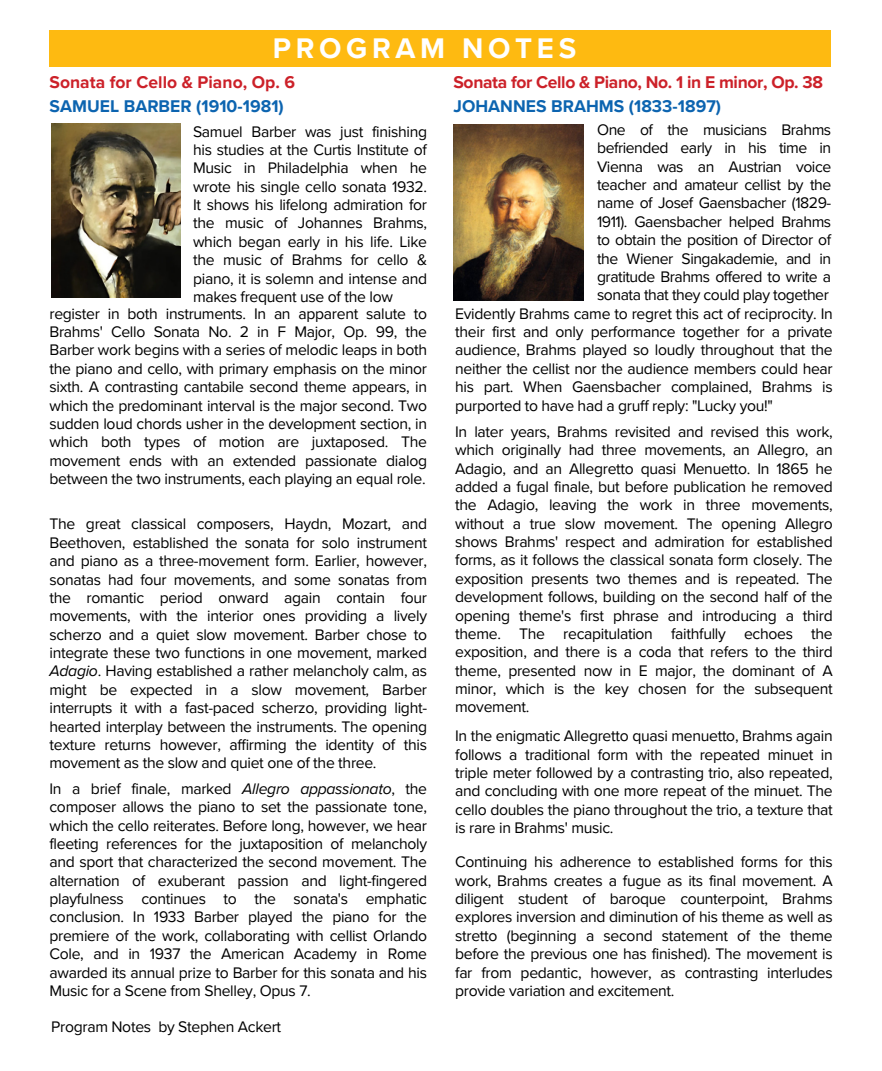
<style>
.page{position:relative;width:882px;height:1071px;background:#fff}
.page>*{position:absolute;margin:0;border:0;box-sizing:border-box;transform-origin:0 0}
.t1{font:700 29.22px "Proxima Nova";letter-spacing:.16em;color:#fff}
.t2{font:700 17.5px/23.6px "Proxima Nova";letter-spacing:-.02em;color:#cc2129}
.t3{font:700 17.5px/23.6px "Proxima Nova";color:#cc2129}
.t4{font:15.75px/18.4px "Proxima Nova";letter-spacing:-.02em;color:#000;text-align:justify}
.s1{color:#0c64b0}
.s2{font-style:italic}
</style>
<div class="page">
<div style="left:49px;top:30px;width:782px;height:37px;background:#feba11"></div>
<img style="left:51px;top:123px;width:129px;height:175px">
<img style="left:453px;top:125px;width:130px;height:176px">
<h1 class="t1" style="left:273px;top:31px;width:305px">PROGRAM NOTES</h1>
<h2 class="t3" style="left:49px;top:71px;width:247px">Sonata for Cello &amp; Piano, Op. 6<br><span class="s1">SAMUEL BARBER (1910-1981)</span></h2>
<h2 class="t2" style="left:453px;top:71px;width:371px">Sonata for Cello &amp; Piano, No. 1 in E minor, Op. 38<br><span class="s1">JOHANNES BRAHMS (1833-1897)</span></h2>
<p class="t4" style="left:597px;top:121px;width:236px">One of the musicians Brahms befriended early in his time in Vienna was an Austrian voice teacher and amateur cellist by the name of Josef Gaensbacher (1829- 1911). Gaensbacher helped Brahms to obtain the position of Director of the Wiener Singakademie, and in gratitude Brahms offered to write a sonata that they could play together</p>
<p class="t4" style="left:455px;top:305px;width:379px">Evidently Brahms came to regret this act of reciprocity. In their first and only performance together for a private audience, Brahms played so loudly throughout that the neither the cellist nor the audience members could hear his part. When Gaensbacher complained, Brahms is purported to have had a gruff reply: "Lucky you!"</p>
<h3 class="t4" style="left:455px;top:423px;width:379px">In later years, Brahms revisited and revised this work, which originally had three movements, an Allegro, an Adagio, and an Allegretto quasi Menuetto. In 1865 he added a fugal finale, but before publication he removed the Adagio, leaving the work in three movements, without a true slow movement. The opening Allegro shows Brahms' respect and admiration for established forms, as it follows the classical sonata form closely. The exposition presents two themes and is repeated. The development follows, building on the second half of the opening theme's first phrase and introducing a third theme. The recapitulation faithfully echoes the exposition, and there is a coda that refers to the third theme, presented now in E major, the dominant of A minor, which is the key chosen for the subsequent movement.</h3>
<h3 class="t4" style="left:455px;top:727px;width:379px">In the enigmatic Allegretto quasi menuetto, Brahms again follows a traditional form with the repeated minuet in triple meter followed by a contrasting trio, also repeated, and concluding with one more repeat of the minuet. The cello doubles the piano throughout the trio, a texture that is rare in Brahms' music.</h3>
<h3 class="t4" style="left:455px;top:853px;width:379px">Continuing his adherence to established forms for this work, Brahms creates a fugue as its final movement. A diligent student of baroque counterpoint, Brahms explores inversion and diminution of his theme as well as stretto (beginning a second statement of the theme before the previous one has finished). The movement is far from pedantic, however, as contrasting interludes provide variation and excitement.</h3>
<h3 class="t4" style="left:193px;top:122px;width:236px">Samuel Barber was just finishing his studies at the Curtis Institute of Music in Philadelphia when he wrote his single cello sonata 1932.<br>It shows his lifelong admiration for the music of Johannes Brahms, which began early in his life. Like the music of Brahms for cello &amp; piano, it is solemn and intense and makes frequent use of the low</h3>
<p class="t4" style="left:49px;top:305px;width:379px">register in both instruments. In an apparent salute to Brahms' Cello Sonata No. 2 in F Major, Op. 99, the Barber work begins with a series of melodic leaps in both the piano and cello, with primary emphasis on the minor sixth. A contrasting cantabile second theme appears, in which the predominant interval is the major second. Two sudden loud chords usher in the development section, in which both types of motion are juxtaposed. The movement ends with an extended passionate dialog between the two instruments, each playing an equal role.</p>
<p class="t4" style="left:49px;top:515px;width:379px">The great classical composers, Haydn, Mozart, and Beethoven, established the sonata for solo instrument and piano as a three-movement form. Earlier, however, sonatas had four movements, and some sonatas from the romantic period onward again contain four movements, with the interior ones providing a lively scherzo and a quiet slow movement. Barber chose to integrate these two functions in one movement, marked <span class="s2">Adagio</span>. Having established a rather melancholy calm, as might be expected in a slow movement, Barber interrupts it with a fast-paced scherzo, providing light&shy;hearted interplay between the instruments. The opening texture returns however, affirming the identity of this movement as the slow and quiet one of the three.</p>
<h3 class="t4" style="left:49px;top:780px;width:379px">In a brief finale, marked <span class="s2">Allegro appassionato</span>, the composer allows the piano to set the passionate tone, which the cello reiterates. Before long, however, we hear fleeting references for the juxtaposition of melancholy and sport that characterized the second movement. The alternation of exuberant passion and light-fingered playfulness continues to the sonata's emphatic conclusion. In 1933 Barber played the piano for the premiere of the work, collaborating with cellist Orlando Cole, and in 1937 the American Academy in Rome awarded its annual prize to Barber for this sonata and his Music for a Scene from Shelley, Opus 7.</h3>
<h3 class="t4" style="left:51px;top:1018px;width:231px">Program Notes by Stephen Ackert</h3>
</div>
